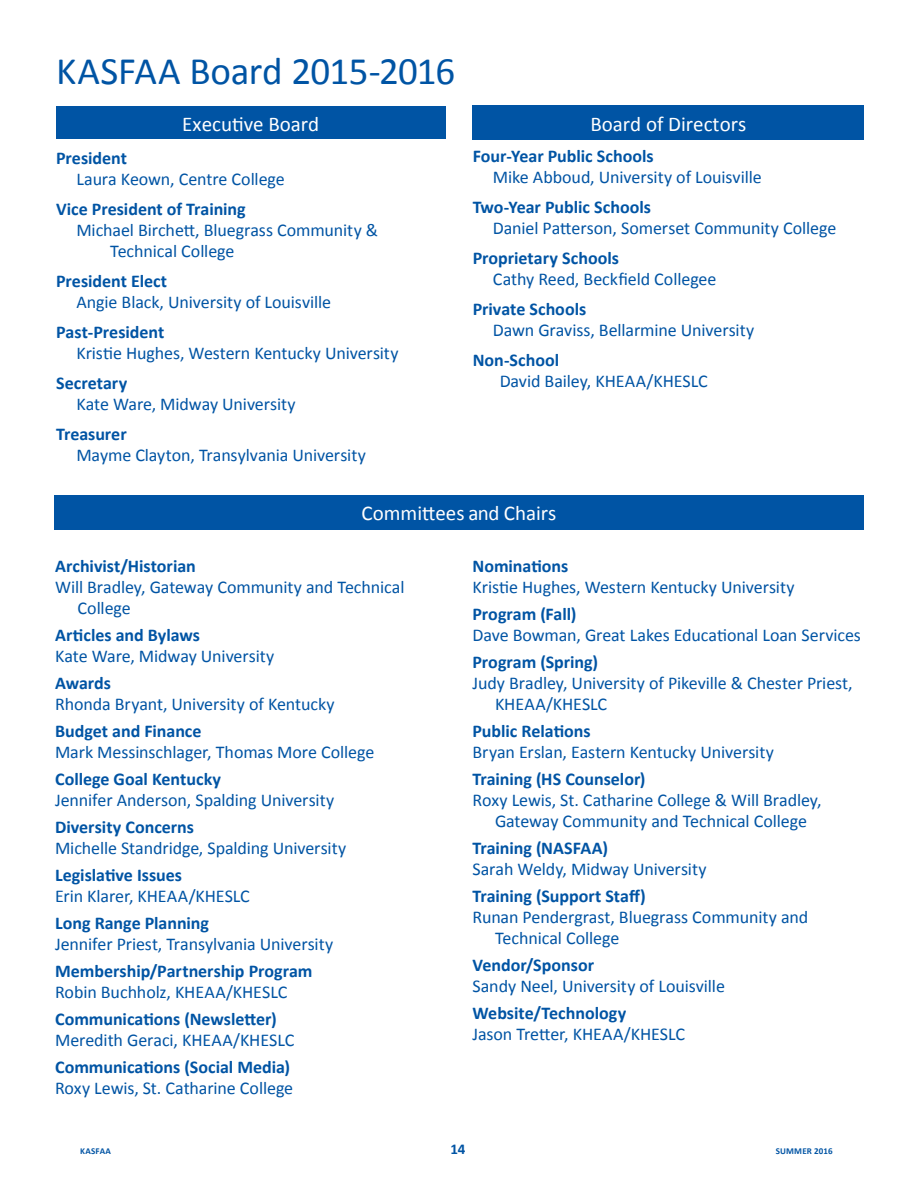
<style>
.page{position:relative;width:918px;height:1188px;background:#fff}
.page>*{position:absolute;margin:0;border:0;box-sizing:border-box;transform-origin:0 0}
.t1{font:39px "Calibri";letter-spacing:-.01em;color:#0054a4}
.t2{font:21px "Calibri";color:#fff}
.t3{font:18px/21px "Calibri";letter-spacing:-.005em;color:#0054a4}
.t4{font:700 18px "Calibri";color:#0054a4}
.t5{font:700 15px "Calibri";color:#0054a4}
.t6{font:700 9px "Calibri";letter-spacing:.02em;color:#0054a4}
</style>
<div class="page">
<div style="left:54px;top:495px;width:810px;height:35px;background:#0054a4"></div>
<div style="left:56px;top:107px;width:390px;height:32px;background:#0054a4"></div>
<div style="left:473px;top:106px;width:391px;height:34px;background:#0054a4"></div>
<h1 class="t1" style="left:56px;top:47px;width:401px">KASFAA Board 2015-2016</h1>
<p class="t2" style="left:182px;top:111px;width:139px">Executive Board</p>
<p class="t2" style="left:590px;top:111px;width:157px">Board of Directors</p>
<p class="t4" style="left:56px;top:146px;width:72px">President</p>
<p class="t3" style="left:76px;top:167px;width:210px">Laura Keown, Centre College</p>
<p class="t4" style="left:56px;top:197px;width:191px">Vice President of Training</p>
<p class="t3" style="left:110px;top:218px;width:270px;text-indent:-34px">Michael Birchett, Bluegrass Community &amp;<br>Technical College</p>
<p class="t4" style="left:56px;top:269px;width:113px">President Elect</p>
<p class="t3" style="left:76px;top:290px;width:256px">Angie Black, University of Louisville</p>
<p class="t4" style="left:56px;top:320px;width:110px">Past-President</p>
<p class="t3" style="left:76px;top:341px;width:324px">Kristie Hughes, Western Kentucky University</p>
<p class="t4" style="left:56px;top:371px;width:73px">Secretary</p>
<p class="t3" style="left:76px;top:392px;width:221px">Kate Ware, Midway University</p>
<p class="t4" style="left:56px;top:422px;width:72px">Treasurer</p>
<p class="t3" style="left:76px;top:443px;width:291px">Mayme Clayton, Transylvania University</p>
<p class="t4" style="left:473px;top:144px;width:183px">Four-Year Public Schools</p>
<p class="t3" style="left:493px;top:165px;width:270px">Mike Abboud, University of Louisville</p>
<p class="t4" style="left:473px;top:195px;width:180px">Two-Year Public Schools</p>
<p class="t3" style="left:493px;top:216px;width:345px">Daniel Patterson, Somerset Community College</p>
<p class="t4" style="left:473px;top:246px;width:148px">Proprietary Schools</p>
<p class="t3" style="left:493px;top:267px;width:225px">Cathy Reed, Beckfield Collegee</p>
<p class="t4" style="left:473px;top:297px;width:115px">Private Schools</p>
<p class="t3" style="left:493px;top:318px;width:263px">Dawn Graviss, Bellarmine University</p>
<p class="t4" style="left:473px;top:348px;width:88px">Non-School</p>
<p class="t3" style="left:500px;top:369px;width:210px">David Bailey, KHEAA/KHESLC</p>
<p class="t2" style="left:362px;top:500px;width:196px">Committees and Chairs</p>
<p class="t4" style="left:55px;top:554px;width:142px">Archivist/Historian</p>
<p class="t3" style="left:78px;top:575px;width:328px;text-indent:-22px">Will Bradley, Gateway Community and Technical<br>College</p>
<p class="t4" style="left:55px;top:624px;width:146px">Articles and Bylaws</p>
<p class="t3" style="left:55px;top:644px;width:221px">Kate Ware, Midway University</p>
<p class="t4" style="left:55px;top:672px;width:58px">Awards</p>
<p class="t3" style="left:55px;top:692px;width:281px">Rhonda Bryant, University of Kentucky</p>
<p class="t4" style="left:55px;top:720px;width:148px">Budget and Finance</p>
<p class="t3" style="left:55px;top:740px;width:321px">Mark Messinschlager, Thomas More College</p>
<p class="t4" style="left:55px;top:768px;width:168px">College Goal Kentucky</p>
<p class="t3" style="left:55px;top:788px;width:281px">Jennifer Anderson, Spalding University</p>
<p class="t4" style="left:55px;top:816px;width:141px">Diversity Concerns</p>
<p class="t3" style="left:55px;top:836px;width:293px">Michelle Standridge, Spalding University</p>
<p class="t4" style="left:55px;top:864px;width:129px">Legislative Issues</p>
<p class="t3" style="left:55px;top:884px;width:196px">Erin Klarer, KHEAA/KHESLC</p>
<p class="t4" style="left:55px;top:912px;width:156px">Long Range Planning</p>
<p class="t3" style="left:55px;top:932px;width:280px">Jennifer Priest, Transylvania University</p>
<p class="t4" style="left:55px;top:960px;width:259px">Membership/Partnership Program</p>
<p class="t3" style="left:55px;top:980px;width:234px">Robin Buchholz, KHEAA/KHESLC</p>
<p class="t4" style="left:55px;top:1008px;width:223px">Communications (Newsletter)</p>
<p class="t3" style="left:55px;top:1028px;width:241px">Meredith Geraci, KHEAA/KHESLC</p>
<p class="t4" style="left:55px;top:1056px;width:236px">Communications (Social Media)</p>
<p class="t3" style="left:55px;top:1076px;width:240px">Roxy Lewis, St. Catharine College</p>
<p class="t4" style="left:472px;top:555px;width:97px">Nominations</p>
<p class="t3" style="left:472px;top:575px;width:324px">Kristie Hughes, Western Kentucky University</p>
<p class="t4" style="left:472px;top:603px;width:105px">Program (Fall)</p>
<p class="t3" style="left:472px;top:623px;width:390px">Dave Bowman, Great Lakes Educational Loan Services</p>
<p class="t4" style="left:472px;top:651px;width:127px">Program (Spring)</p>
<p class="t3" style="left:495px;top:671px;width:359px;text-indent:-22px">Judy Bradley, University of Pikeville &amp; Chester Priest,<br>KHEAA/KHESLC</p>
<p class="t4" style="left:472px;top:720px;width:120px">Public Relations</p>
<p class="t3" style="left:472px;top:740px;width:303px">Bryan Erslan, Eastern Kentucky University</p>
<p class="t4" style="left:472px;top:768px;width:175px">Training (HS Counselor)</p>
<p class="t3" style="left:472px;top:788px;width:351px;text-align:center">Roxy Lewis, St. Catharine College &amp; Will Bradley,<br>Gateway Community and Technical College</p>
<p class="t4" style="left:472px;top:837px;width:137px">Training (NASFAA)</p>
<p class="t3" style="left:472px;top:857px;width:236px">Sarah Weldy, Midway University</p>
<p class="t4" style="left:472px;top:885px;width:175px">Training (Support Staff)</p>
<p class="t3" style="left:495px;top:905px;width:315px;text-indent:-22px">Runan Pendergrast, Bluegrass Community and<br>Technical College</p>
<p class="t4" style="left:472px;top:954px;width:123px">Vendor/Sponsor</p>
<p class="t3" style="left:472px;top:974px;width:254px">Sandy Neel, University of Louisville</p>
<p class="t4" style="left:472px;top:1002px;width:155px">Website/Technology</p>
<p class="t3" style="left:472px;top:1022px;width:214px">Jason Tretter, KHEAA/KHESLC</p>
<p class="t6" style="left:80px;top:1146px;width:33px">KASFAA</p>
<p class="t5" style="left:450px;top:1140px;width:17px">14</p>
<p class="t6" style="left:776px;top:1146px;width:58px">SUMMER 2016</p>
</div>
